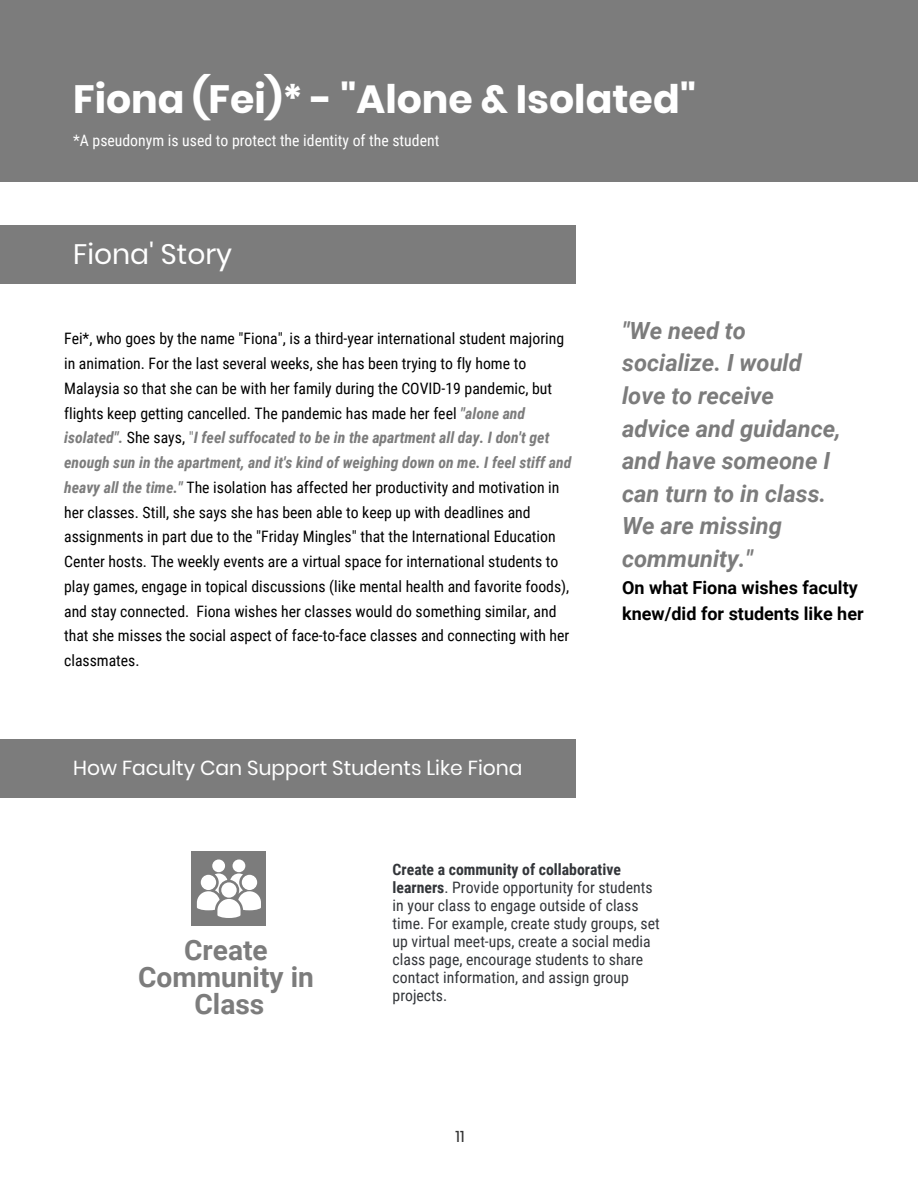
<style>
.page{position:relative;width:918px;height:1188px;background:#fff}
.page>*{position:absolute;margin:0;border:0;box-sizing:border-box;transform-origin:0 0}
.t1{font:700 39.3px "Poppins";color:#fff}
.t2{font:700 28.2px/27px "Roboto";color:#7c7c7c;text-align:center}
.t3{font:28.2px "Poppins";color:#fff}
.t4{font:italic 700 23.7px/32.7px "Roboto";color:#7c7c7c}
.t5{font:20.25px "Poppins";color:#fff}
.t6{font:700 18px/25.8px "Roboto";color:#000}
.t7{font:15.75px/24.8px "Roboto Condensed";color:#000}
.t8{font:15.75px/18px "Roboto Condensed";color:#33363a}
.t9{font:15.75px "Roboto Condensed";color:#fff}
.t10{font:15.75px "Poppins";color:#333}
.s1{font-weight:700;font-style:italic;color:#7c7c7c}
.s2{color:#7c7c7c}
.s3{font-weight:700}
</style>
<div class="page">
<div style="left:0;top:225px;width:576px;height:58px;background:#7c7c7c"></div>
<div style="left:0;top:0;width:918px;height:181px;background:#7c7c7c"></div>
<div style="left:0;top:739px;width:576px;height:59px;background:#7c7c7c"></div>
<div style="left:191px;top:852px;width:75px;height:74px;background:#7c7c7c"></div>
<svg style="left:197px;top:860px;width:64px;height:58px"></svg>
<h1 class="t1" style="left:73px;top:76px;width:624px">Fiona (Fei)* - "Alone &amp; Isolated"</h1>
<p class="t9" style="left:73px;top:130px;width:368px">*A pseudonym is used to protect the identity of the student</p>
<h2 class="t3" style="left:73px;top:238px;width:161px">Fiona' Story</h2>
<p class="t7" style="left:64px;top:326px;width:509px">Fei*, who goes by the name "Fiona", is a third-year international student majoring in animation. For the last several weeks, she has been trying to fly home to Malaysia so that she can be with her family during the COVID-19 pandemic, but flights keep getting cancelled. The pandemic has made her feel <span class="s1">"alone and isolated".</span> She says, <span class="s2">"</span><span class="s1">I feel suffocated to be in the apartment all day. I don't get enough sun in the apartment, and it's kind of weighing down on me. I feel stiff and heavy all the time."</span> The isolation has affected her productivity and motivation in her classes. Still, she says she has been able to keep up with deadlines and assignments in part due to the "Friday Mingles" that the International Education Center hosts. The weekly events are a virtual space for international students to play games, engage in topical discussions (like mental health and favorite foods), and stay connected. Fiona wishes her classes would do something similar, and that she misses the social aspect of face-to-face classes and connecting with her classmates.</p>
<p class="t5" style="left:73px;top:756px;width:451px">How Faculty Can Support Students Like Fiona</p>
<h3 class="t4" style="left:622px;top:313px;width:220px">"We need to socialize. I would love to receive advice and guidance, and have someone I can turn to in class.<br>We are missing community."</h3>
<p class="t6" style="left:622px;top:574px;width:243px">On what Fiona wishes faculty knew/did for students like her</p>
<h2 class="t2" style="left:138px;top:935px;width:177px">Create<br>Community in<br>Class</h2>
<p class="t8" style="left:393px;top:860px;width:269px"><span class="s3">Create a community of collaborative learners</span>. Provide opportunity for students in your class to engage outside of class time. For example, create study groups, set up virtual meet-ups, create a social media class page, encourage students to share contact information, and assign group projects.</p>
<p class="t10" style="left:456px;top:1127px;width:11px">11</p>
</div>
